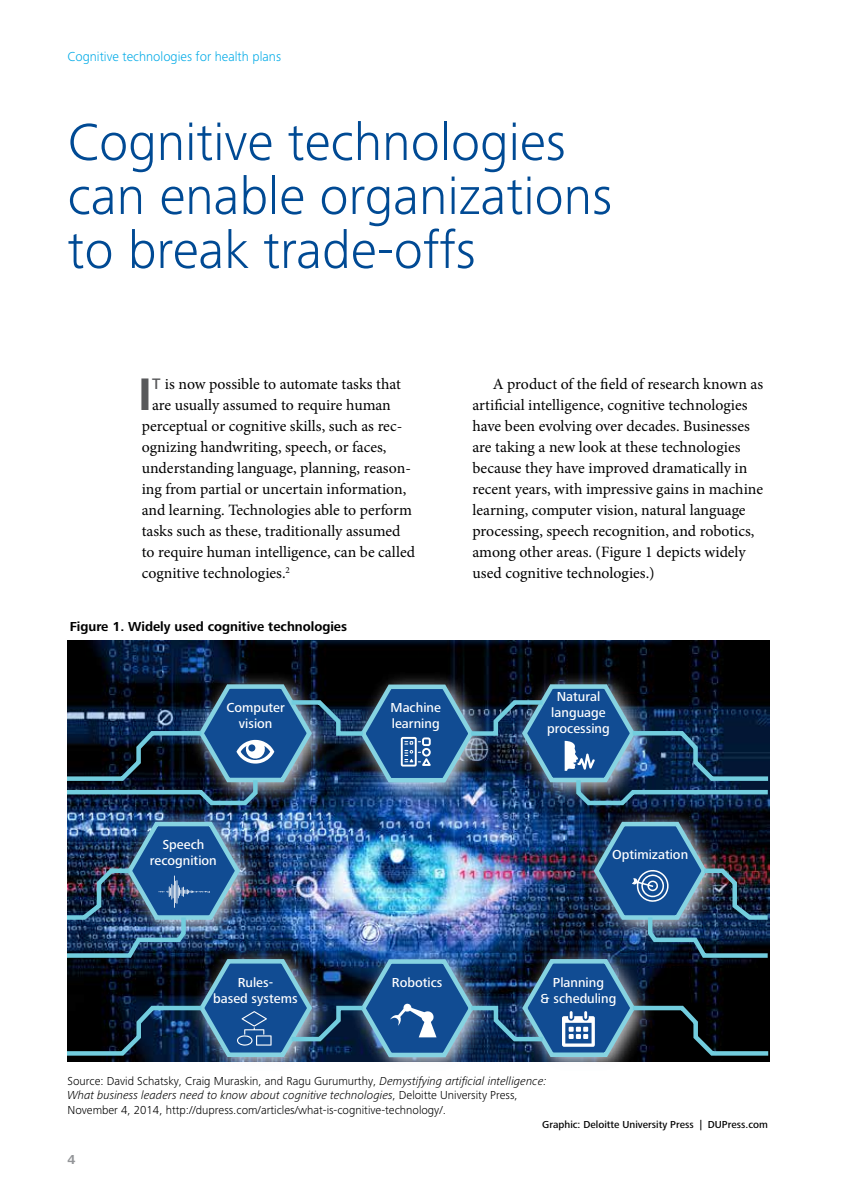
<style>
.page{position:relative;width:864px;height:1188px;background:#fff}
.page>*{position:absolute;margin:0;border:0;box-sizing:border-box;transform-origin:0 0}
.t1{font:300 54px/54px "Frutiger Next Pro";color:#004a94}
.t2{font:700 47.25px "Frutiger Next Pro";color:#58595b}
.t3{font:15.75px/21px "Minion Pro";color:#000}
.t4{font:500 13.5px/16.2px "Frutiger Next Pro";color:#fff;text-align:center}
.t5{font:700 13.5px "Frutiger Next Pro";color:#000}
.t6{font:300 13.5px "Frutiger Next Pro";color:#00aae7}
.t7{font:700 13.5px "Frutiger Next Pro";color:#939598}
.t8{font:300 12px/14.4px "Frutiger Next Pro";color:#010101}
.t9{font:500 10.5px "Frutiger Next Pro";color:#010101}
.s1{font-family:"Frutiger Next Pro";font-weight:500;color:#58595b}
.s2{font-style:italic}
</style>
<div class="page">
<img style="left:68px;top:641px;width:702px;height:421px">
<img style="left:181px;top:1061px;width:159px;height:1px">
<img style="left:343px;top:1061px;width:158px;height:1px">
<img style="left:504px;top:1061px;width:159px;height:1px">
<img style="left:109px;top:807px;width:158px;height:13px">
<img style="left:576px;top:807px;width:158px;height:13px">
<img style="left:342px;top:667px;width:159px;height:142px">
<img style="left:504px;top:666px;width:158px;height:143px">
<img style="left:181px;top:666px;width:158px;height:143px">
<img style="left:68px;top:682px;width:702px;height:125px">
<img style="left:68px;top:820px;width:702px;height:241px">
<p class="t6" style="left:68px;top:49px;width:215px">Cognitive technologies for health plans</p>
<h1 class="t1" style="left:68px;top:115px;width:546px">Cognitive technologies can enable organizations to break trade-offs</h1>
<h2 class="t2" style="left:138px;top:368px;width:15px">I</h2>
<p class="t3" style="left:152px;top:374px;width:250px"><span class="s1">T</span> is now possible to automate tasks that</p>
<p class="t3" style="left:152px;top:395px;width:240px">are usually assumed to require human</p>
<p class="t3" style="left:142px;top:416px;width:262px">perceptual or cognitive skills, such as rec-</p>
<p class="t3" style="left:142px;top:437px;width:246px">ognizing handwriting, speech, or faces,</p>
<p class="t3" style="left:142px;top:458px;width:271px">understanding language, planning, reason-</p>
<p class="t3" style="left:142px;top:479px;width:266px">ing from partial or uncertain information,</p>
<p class="t3" style="left:142px;top:500px;width:272px">and learning. Technologies able to perform</p>
<p class="t3" style="left:142px;top:521px;width:260px">tasks such as these, traditionally assumed</p>
<p class="t3" style="left:142px;top:542px;width:275px">to require human intelligence, can be called</p>
<p class="t3" style="left:142px;top:563px;width:150px">cognitive technologies.<sup>2</sup></p>
<p class="t5" style="left:70px;top:619px;width:279px">Figure 1. Widely used cognitive technologies</p>
<p class="t3" style="left:472px;top:374px;width:292px;text-indent:20px">A product of the field of research known as artificial intelligence, cognitive technologies have been evolving over decades. Businesses are taking a new look at these technologies because they have improved dramatically in recent years, with impressive gains in machine learning, computer vision, natural language processing, speech recognition, and robotics, among other areas. (Figure 1 depicts widely used cognitive technologies.)</p>
<p class="t4" style="left:226px;top:699px;width:60px">Computer vision</p>
<p class="t4" style="left:391px;top:699px;width:52px;text-align:left">Machine learning</p>
<p class="t4" style="left:547px;top:688px;width:64px">Natural language processing</p>
<p class="t4" style="left:150px;top:836px;width:68px">Speech recognition</p>
<p class="t4" style="left:612px;top:846px;width:77px">Optimization</p>
<p class="t4" style="left:238px;top:975px;width:37px">Rules-</p>
<p class="t4" style="left:392px;top:975px;width:52px">Robotics</p>
<p class="t4" style="left:213px;top:991px;width:86px">based systems</p>
<p class="t4" style="left:541px;top:975px;width:77px">Planning<br>&amp; scheduling</p>
<p class="t8" style="left:67px;top:1074px;width:481px">Source: David Schatsky, Craig Muraskin, and Ragu Gurumurthy, <span class="s2">Demystifying artificial intelligence:<br>What business leaders need to know about cognitive technologies</span>, Deloitte University Press,<br>November 4, 2014, http://dupress.com/articles/what-is-cognitive-technology/.</p>
<p class="t9" style="left:542px;top:1118px;width:227px">Graphic: Deloitte University Press | DUPress.com</p>
<p class="t7" style="left:68px;top:1152px;width:9px">4</p>
</div>
